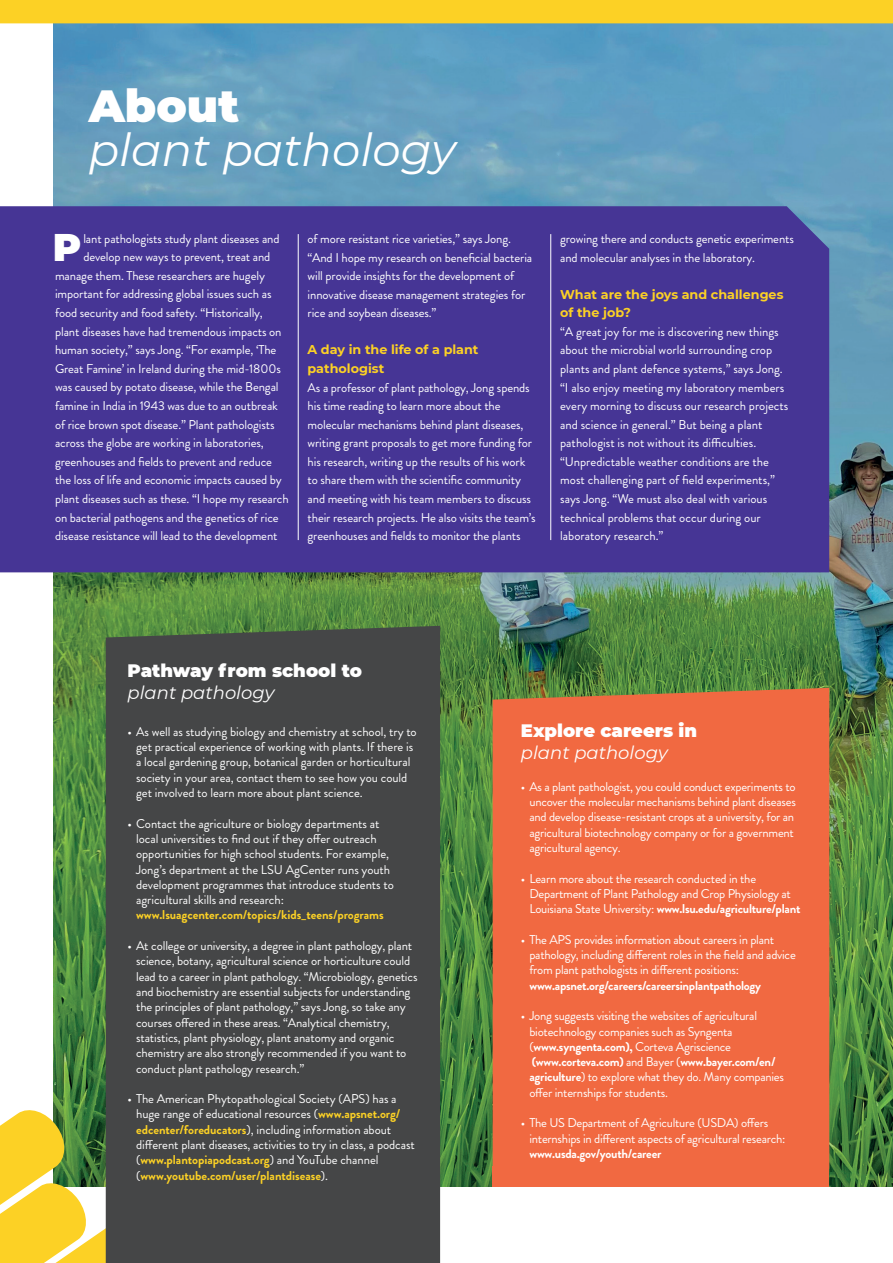
<style>
.page{position:relative;width:893px;height:1263px;background:#fff}
.page>*{position:absolute;margin:0;border:0;box-sizing:border-box;transform-origin:0 0}
.t1{font:italic 45px "Montserrat";color:#fff}
.t2{font:900 45px "Montserrat";color:#fff}
.t3{font:900 38.4px "Montserrat";color:#fff}
.t4{font:900 18px/21.6px "Montserrat";color:#fff}
.t5{font:italic 18px "Montserrat";color:#fff}
.t6{font:12.75px/15.3px "Brandon Grotesque";letter-spacing:-.01em;color:#fff}
.t7{font:700 12.75px/18.6px "Montserrat";color:#fcd125}
.s1{font-weight:400;font-style:italic}
.s2{font-weight:700;color:#fcd125}
.s3{font-weight:700}
</style>
<div class="page">
<img style="left:54px;top:23px;width:839px;height:1163px">
<div style="left:0;top:206px;width:829px;height:366px;background:#463595"></div>
<hr style="left:298px;top:234px;width:1px;height:306px;background:#fff">
<hr style="left:550px;top:234px;width:1px;height:306px;background:#fff">
<div style="left:0;top:0;width:893px;height:23px;background:#fcd125"></div>
<svg style="left:0;top:1106px;width:106px;height:157px;background:#cfc249"></svg>
<div style="left:493px;top:688px;width:336px;height:478px;background:#f16941"></div>
<div style="left:106px;top:626px;width:334px;height:637px;background:#454647"></div>
<div style="left:493px;top:1166px;width:336px;height:20px;background:#f16941"></div>
<p class="t2" style="left:89px;top:73px;width:152px">About</p>
<p class="t1" style="left:89px;top:119px;width:369px">plant pathology</p>
<p class="t3" style="left:53px;top:219px;width:30px">P</p>
<p class="t6" style="left:83px;top:231px;width:198px">lant pathologists study plant diseases and</p>
<p class="t6" style="left:83px;top:249px;width:189px">develop new ways to prevent, treat and</p>
<p class="t6" style="left:55px;top:268px;width:211px">manage them. These researchers are hugely</p>
<p class="t6" style="left:55px;top:286px;width:218px">important for addressing global issues such as</p>
<p class="t6" style="left:55px;top:305px;width:209px">food security and food safety. “Historically,</p>
<p class="t6" style="left:55px;top:324px;width:228px">plant diseases have had tremendous impacts on</p>
<p class="t6" style="left:55px;top:342px;width:223px">human society,” says Jong. “For example, ‘The</p>
<p class="t6" style="left:55px;top:361px;width:227px">Great Famine’ in Ireland during the mid-1800s</p>
<p class="t6" style="left:55px;top:379px;width:225px">was caused by potato disease, while the Bengal</p>
<p class="t6" style="left:55px;top:398px;width:224px">famine in India in 1943 was due to an outbreak</p>
<p class="t6" style="left:55px;top:417px;width:221px">of rice brown spot disease.” Plant pathologists</p>
<p class="t6" style="left:55px;top:435px;width:210px">across the globe are working in laboratories,</p>
<p class="t6" style="left:55px;top:454px;width:219px">greenhouses and fields to prevent and reduce</p>
<p class="t6" style="left:55px;top:472px;width:228px">the loss of life and economic impacts caused by</p>
<p class="t6" style="left:55px;top:491px;width:235px">plant diseases such as these. “I hope my research</p>
<p class="t6" style="left:55px;top:510px;width:225px">on bacterial pathogens and the genetics of rice</p>
<p class="t6" style="left:55px;top:528px;width:224px">disease resistance will lead to the development</p>
<p class="t6" style="left:308px;top:230px;width:226px;line-height:18.6px">of more resistant rice varieties,” says Jong. “And I hope my research on beneficial bacteria will provide insights for the development of innovative disease management strategies for rice and soybean diseases.”</p>
<p class="t7" style="left:308px;top:340px;width:172px">A day in the life of a plant pathologist</p>
<p class="t6" style="left:308px;top:378px;width:230px;line-height:18.6px">As a professor of plant pathology, Jong spends his time reading to learn more about the molecular mechanisms behind plant diseases, writing grant proposals to get more funding for his research, writing up the results of his work to share them with the scientific community and meeting with his team members to discuss their research projects. He also visits the team’s greenhouses and fields to monitor the plants</p>
<p class="t6" style="left:560px;top:230px;width:235px;line-height:18.6px">growing there and conducts genetic experiments and molecular analyses in the laboratory.</p>
<p class="t7" style="left:560px;top:284px;width:225px">What are the joys and challenges of the job?</p>
<p class="t6" style="left:560px;top:322px;width:230px;line-height:18.6px">“A great joy for me is discovering new things about the microbial world surrounding crop plants and plant defence systems,” says Jong. “I also enjoy meeting my laboratory members every morning to discuss our research projects and science in general.” But being a plant pathologist is not without its difficulties. “Unpredictable weather conditions are the most challenging part of field experiments,” says Jong. “We must also deal with various technical problems that occur during our laboratory research.”</p>
<p class="t4" style="left:128px;top:659px;width:236px">Pathway from school to <span class="s1">plant pathology</span></p>
<p class="t6" style="left:136px;top:724px;width:282px;text-indent:-9px">• As well as studying biology and chemistry at school, try to get practical experience of working with plants. If there is a local gardening group, botanical garden or horticultural society in your area, contact them to see how you could get involved to learn more about plant science.</p>
<p class="t6" style="left:136px;top:816px;width:259px;text-indent:-9px">• Contact the agriculture or biology departments at local universities to find out if they offer outreach opportunities for high school students. For example, Jong’s department at the LSU AgCenter runs youth development programmes that introduce students to agricultural skills and research: <span class="s2">www.lsuagcenter.com/topics/kids_teens/programs</span></p>
<p class="t6" style="left:136px;top:938px;width:283px;text-indent:-9px">• At college or university, a degree in plant pathology, plant science, botany, agricultural science or horticulture could lead to a career in plant pathology. “Microbiology, genetics and biochemistry are essential subjects for understanding the principles of plant pathology,” says Jong, so take any courses offered in these areas. “Analytical chemistry, statistics, plant physiology, plant anatomy and organic chemistry are also strongly recommended if you want to conduct plant pathology research.”</p>
<p class="t6" style="left:136px;top:1091px;width:280px;text-indent:-9px">• The American Phytopathological Society (APS) has a huge range of educational resources (<span class="s2">www.apsnet.org/ edcenter/foreducators</span>), including information about different plant diseases, activities to try in class, a podcast (<span class="s2">www.plantopiapodcast.org</span>) and YouTube channel (<span class="s2">www.youtube.com/user/plantdisease</span>).</p>
<p class="t4" style="left:521px;top:719px;width:178px">Explore careers in</p>
<p class="t5" style="left:521px;top:740px;width:148px">plant pathology</p>
<p class="t6" style="left:529px;top:779px;width:268px;text-indent:-9px">• As a plant pathologist, you could conduct experiments to uncover the molecular mechanisms behind plant diseases and develop disease-resistant crops at a university, for an agricultural biotechnology company or for a government agricultural agency.</p>
<p class="t6" style="left:529px;top:871px;width:273px;text-indent:-9px">• Learn more about the research conducted in the<br>Department of Plant Pathology and Crop Physiology at<br>Louisiana State University: <span class="s3">www.lsu.edu/agriculture/plant</span></p>
<p class="t6" style="left:529px;top:932px;width:268px;text-indent:-9px">• The APS provides information about careers in plant pathology, including different roles in the field and advice from plant pathologists in different positions: <span class="s3">www.apsnet.org/careers/careersinplantpathology</span></p>
<p class="t6" style="left:529px;top:1008px;width:256px;text-indent:-9px">• Jong suggests visiting the websites of agricultural biotechnology companies such as Syngenta (<span class="s3">www.syngenta.com),</span> Corteva Agriscience <span class="s3">(www.corteva.com)</span> and Bayer (<span class="s3">www.bayer.com/en/ agriculture</span>) to explore what they do. Many companies offer internships for students.</p>
<p class="t6" style="left:529px;top:1115px;width:258px;text-indent:-9px">• The US Department of Agriculture (USDA) offers internships in different aspects of agricultural research: <span class="s3">www.usda.gov/youth/career</span></p>
</div>
